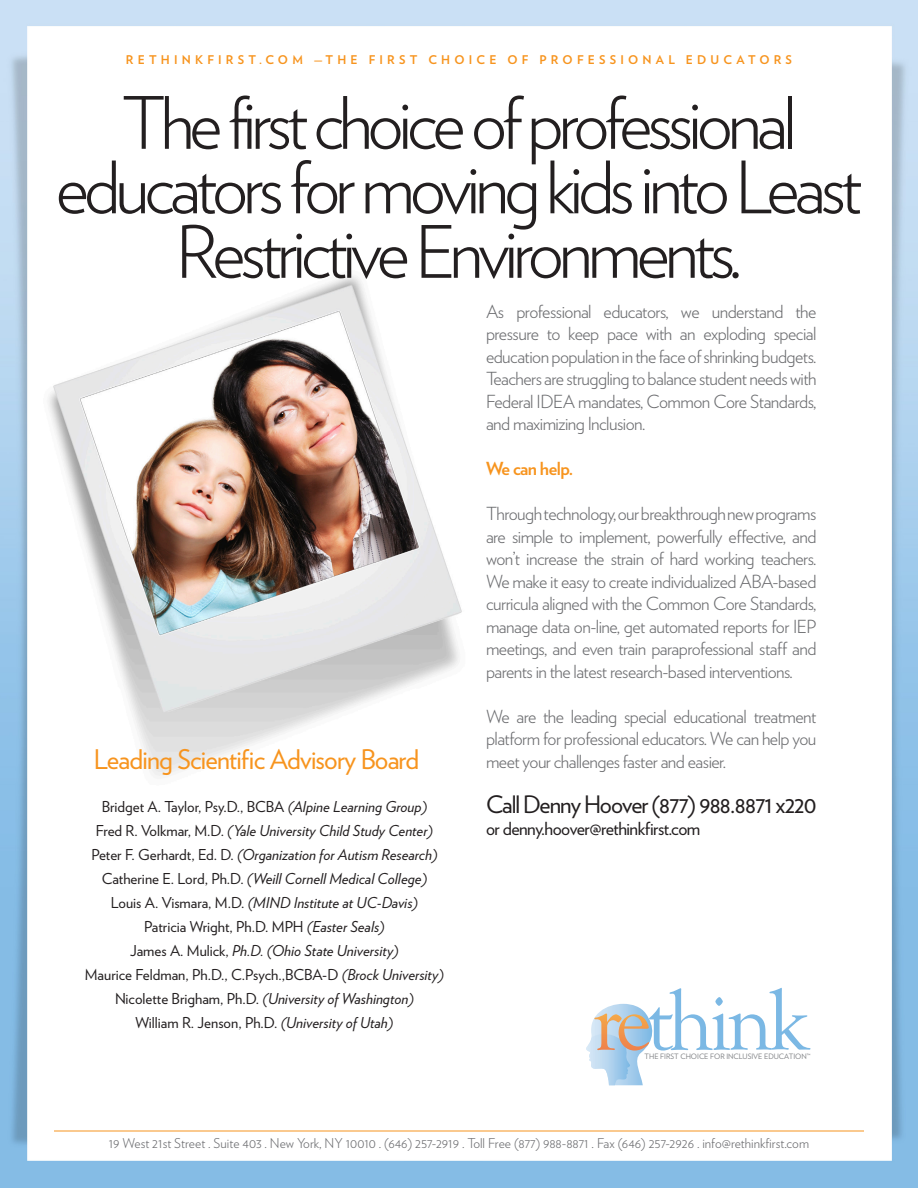
<style>
.page{position:relative;width:918px;height:1188px;background:#fff}
.page>*{position:absolute;margin:0;border:0;box-sizing:border-box;transform-origin:0 0}
.t1{font:300 72px/64.5px "Verlag";letter-spacing:-.07em;color:#231f20;text-align:center}
.t2{font:27px "Verlag";letter-spacing:-.03em;color:#f7941e}
.t3{font:24px "Verlag";letter-spacing:-.04em;color:#231f20}
.t4{font:300 18px/22.5px "Verlag";letter-spacing:-.03em;color:#6c6d70;text-align:justify}
.t5{font:18px "Verlag";letter-spacing:-.03em;color:#231f20}
.t6{font:700 18px "Verlag";letter-spacing:-.03em;color:#f7941e}
.t7{font:italic 15px "Verlag";color:#231f20}
.t8{font:15px "Verlag";color:#231f20}
.t9{font:300 13.5px "Verlag";color:#6c6d70}
.t10{font:700 12px "Verlag";letter-spacing:.35em;color:#f7941e}
.t11{font:7.35px "Verlag";color:#808285}
.s1{font-style:italic}
.s2{font-style:normal}
</style>
<div class="page">
<img style="left:0;top:0;width:918px;height:1188px">
<img style="left:43px;top:223px;width:474px;height:590px">
<hr style="left:54px;top:1131px;width:810px;height:1px;background:#f7941e">
<svg style="left:585px;top:988px;width:226px;height:97px"></svg>
<p class="t10" style="left:126px;top:50px;width:668px">RETHINKFIRST.COM —THE FIRST CHOICE OF PROFESSIONAL EDUCATORS</p>
<p class="t1" style="left:56px;top:87px;width:808px">The first choice of professional educators for moving kids into Least<br>Restrictive Environments.</p>
<p class="t2" style="left:94px;top:739px;width:327px">Leading Scientific Advisory Board</p>
<p class="t8" style="left:102px;top:795px;width:327px">Bridget A. Taylor, Psy.D., BCBA <span class="s1">(Alpine Learning Group)</span></p>
<p class="t7" style="left:96px;top:819px;width:339px"><span class="s2">Fred R. Volkmar, M.D.</span> (Yale University Child Study Center)</p>
<p class="t7" style="left:91px;top:843px;width:348px"><span class="s2">Peter F. Gerhardt, Ed. D.</span> (Organization for Autism Research)</p>
<p class="t7" style="left:102px;top:867px;width:327px"><span class="s2">Catherine E. Lord, Ph.D.</span> (Weill Cornell Medical College)</p>
<p class="t7" style="left:111px;top:891px;width:309px"><span class="s2">Louis A. Vismara, M.D.</span> (MIND Institute at UC-Davis)</p>
<p class="t8" style="left:144px;top:915px;width:242px">Patricia Wright, Ph.D. MPH <span class="s1">(Easter Seals)</span></p>
<p class="t7" style="left:130px;top:939px;width:270px"><span class="s2">James A. Mulick,</span> Ph.D. (Ohio State University)</p>
<p class="t8" style="left:85px;top:963px;width:361px">Maurice Feldman, Ph.D., C.Psych.,BCBA-D <span class="s1">(Brock University)</span></p>
<p class="t7" style="left:115px;top:987px;width:300px"><span class="s2">Nicolette Brigham, Ph.D.</span> (University of Washington)</p>
<p class="t8" style="left:135px;top:1011px;width:259px">William R. Jenson, Ph.D. <span class="s1">(University of Utah)</span></p>
<p class="t4" style="left:486px;top:299px;width:332px">As professional educators, we understand the pressure to keep pace with an exploding special education population in the face of shrinking budgets.<br>Teachers are struggling to balance student needs with Federal IDEA mandates, Common Core Standards, and maximizing Inclusion.</p>
<p class="t6" style="left:486px;top:455px;width:89px">We can help.</p>
<p class="t4" style="left:486px;top:502px;width:332px">Through technology, our breakthrough new programs are simple to implement, powerfully effective, and won’t increase the strain of hard working teachers.<br>We make it easy to create individualized ABA-based curricula aligned with the Common Core Standards, manage data on-line, get automated reports for IEP meetings, and even train paraprofessional staff and parents in the latest research-based interventions.</p>
<p class="t4" style="left:486px;top:704px;width:332px">We are the leading special educational treatment platform for professional educators. We can help you meet your challenges faster and easier.</p>
<p class="t3" style="left:486px;top:786px;width:332px">Call Denny Hoover (877) 988.8871 x220</p>
<p class="t5" style="left:486px;top:815px;width:216px">or denny.hoover@rethinkfirst.com</p>
<p class="t11" style="left:645px;top:1051px;width:167px">THE FIRST CHOICE FOR INCLUSIVE EDUCATION™</p>
<p class="t9" style="left:109px;top:1133px;width:702px">19 West 21st Street . Suite 403 . New York, NY 10010 . (646) 257-2919 . Toll Free (877) 988-8871 . Fax (646) 257-2926 . info@rethinkfirst.com</p>
</div>
